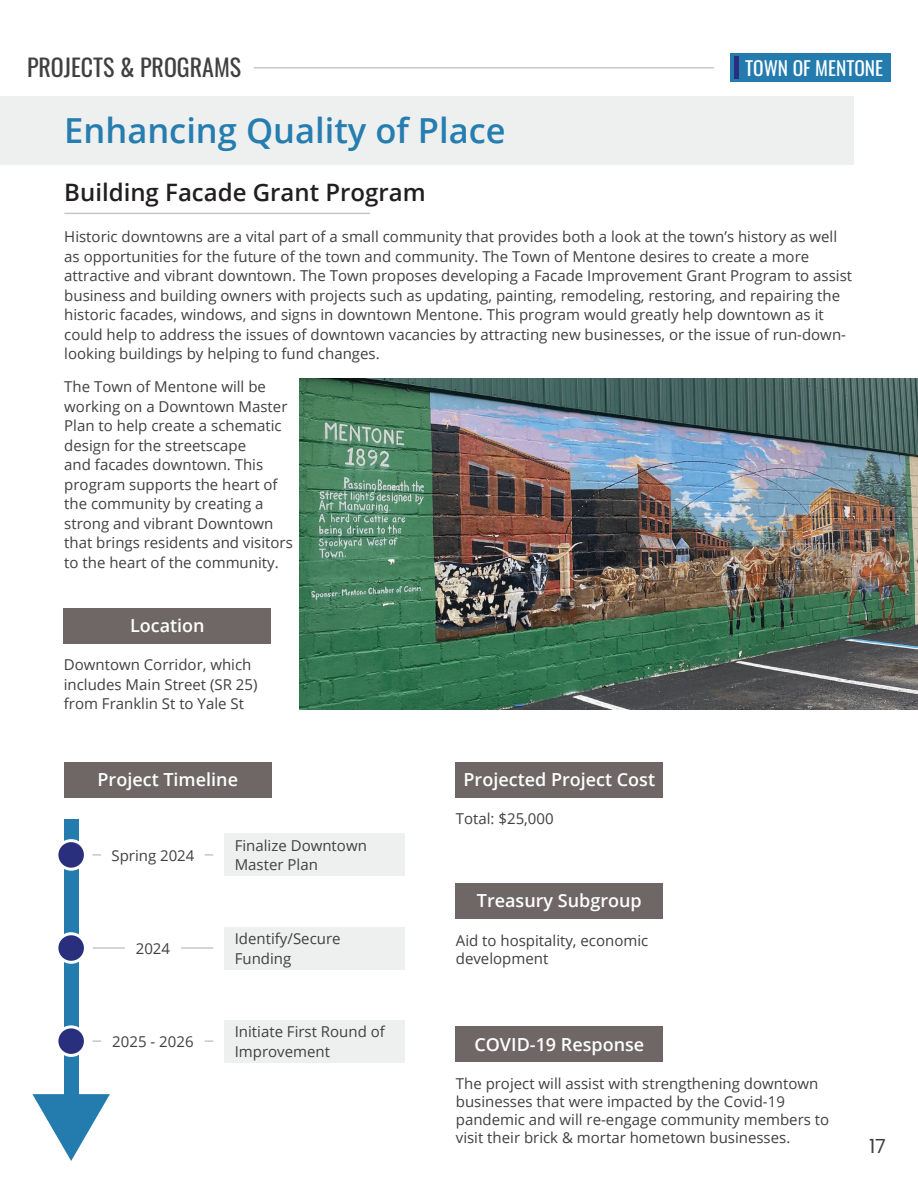
<style>
.page{position:relative;width:918px;height:1188px;background:#fff}
.page>*{position:absolute;margin:0;border:0;box-sizing:border-box;transform-origin:0 0}
.t1{font:600 34.5px "Open Sans";color:#267daf}
.t2{font:600 24px "Open Sans";color:#231f20}
.t3{font:24px "Oswald";color:#413f41}
.t4{font:19.5px "Oswald";color:#fff}
.t5{font:19.5px "Poppins";color:#413f41}
.t6{font:600 18px "Open Sans";color:#fff}
.t7{font:15px/19.5px "Open Sans";color:#413f41}
</style>
<div class="page">
<div style="left:730px;top:54px;width:161px;height:28px;background:#247cae"></div>
<hr style="left:734px;top:56px;width:4px;height:23px;background:#292f7c">
<div style="left:0;top:96px;width:854px;height:69px;background:#eef0f0"></div>
<hr style="left:64px;top:213px;width:306px;height:1px;background:#c6c7c9">
<hr style="left:254px;top:67px;width:460px;height:2px;background:#c6c7c9">
<div style="left:64px;top:608px;width:207px;height:36px;background:#6e6765"></div>
<div style="left:456px;top:1027px;width:207px;height:35px;background:#6e6765"></div>
<div style="left:456px;top:883px;width:207px;height:36px;background:#6e6765"></div>
<div style="left:224px;top:927px;width:180px;height:42px;background:#eef0f0"></div>
<div style="left:224px;top:1020px;width:180px;height:43px;background:#eef0f0"></div>
<div style="left:224px;top:834px;width:180px;height:42px;background:#eef0f0"></div>
<svg style="left:93px;top:854px;width:8px;height:2px"></svg>
<hr style="left:93px;top:947px;width:32px;height:2px;background:#c6c7c9">
<hr style="left:181px;top:947px;width:32px;height:2px;background:#c6c7c9">
<svg style="left:93px;top:1040px;width:8px;height:2px"></svg>
<svg style="left:205px;top:854px;width:8px;height:2px"></svg>
<svg style="left:205px;top:1040px;width:8px;height:2px"></svg>
<svg style="left:32px;top:1094px;width:78px;height:67px"></svg>
<div style="left:64px;top:819px;width:14px;height:281px;background:#247cae"></div>
<div style="left:57px;top:841px;width:28px;height:28px;background:#292f7c;border-radius:50%"></div>
<div style="left:55px;top:839px;width:32px;height:32px;border:3px solid #fff;border-radius:50%"></div>
<div style="left:57px;top:934px;width:28px;height:28px;background:#292f7c;border-radius:50%"></div>
<div style="left:55px;top:932px;width:32px;height:32px;border:3px solid #fff;border-radius:50%"></div>
<div style="left:57px;top:1027px;width:28px;height:28px;background:#292f7c;border-radius:50%"></div>
<div style="left:55px;top:1025px;width:32px;height:32px;border:3px solid #fff;border-radius:50%"></div>
<div style="left:64px;top:762px;width:207px;height:36px;background:#6e6765"></div>
<div style="left:456px;top:762px;width:207px;height:36px;background:#6e6765"></div>
<img style="left:300px;top:378px;width:618px;height:331px">
<h2 class="t3" style="left:27px;top:55px;width:216px">PROJECTS &amp; PROGRAMS</h2>
<h1 class="t1" style="left:64px;top:107px;width:443px">Enhancing Quality of Place</h1>
<h2 class="t2" style="left:64px;top:175px;width:363px">Building Facade Grant Program</h2>
<h3 class="t4" style="left:745px;top:58px;width:140px">TOWN OF MENTONE</h3>
<p class="t7" style="left:64px;top:226px;width:789px">Historic downtowns are a vital part of a small community that provides both a look at the town’s history as well as opportunities for the future of the town and community. The Town of Mentone desires to create a more attractive and vibrant downtown. The Town proposes developing a Facade Improvement Grant Program to assist business and building owners with projects such as updating, painting, remodeling, restoring, and repairing the historic facades, windows, and signs in downtown Mentone. This program would greatly help downtown as it could help to address the issues of downtown vacancies by attracting new businesses, or the issue of run-down&shy;looking buildings by helping to fund changes.</p>
<p class="t7" style="left:64px;top:376px;width:230px">The Town of Mentone will be working on a Downtown Master<br>Plan to help create a schematic design for the streetscape<br>and facades downtown. This program supports the heart of the community by creating a strong and vibrant Downtown that brings residents and visitors to the heart of the community.</p>
<p class="t6" style="left:130px;top:613px;width:76px">Location</p>
<p class="t7" style="left:64px;top:655px;width:195px">Downtown Corridor, which includes Main Street (SR 25) from Franklin St to Yale St</p>
<p class="t6" style="left:98px;top:767px;width:142px">Project Timeline</p>
<p class="t7" style="left:111px;top:845px;width:85px">Spring 2024</p>
<p class="t7" style="left:136px;top:938px;width:36px">2024</p>
<p class="t7" style="left:112px;top:1031px;width:83px">2025 - 2026</p>
<p class="t7" style="left:235px;top:835px;width:134px">Finalize Downtown<br>Master Plan</p>
<p class="t7" style="left:235px;top:928px;width:107px">Identify/Secure<br>Funding</p>
<p class="t7" style="left:235px;top:1022px;width:152px">Initiate First Round of<br>Improvement</p>
<p class="t6" style="left:464px;top:767px;width:193px">Projected Project Cost</p>
<p class="t7" style="left:456px;top:809px;width:99px">Total: $25,000</p>
<p class="t6" style="left:477px;top:888px;width:166px">Treasury Subgroup</p>
<p class="t7" style="left:456px;top:931px;width:194px;line-height:18px">Aid to hospitality, economic development</p>
<p class="t6" style="left:474px;top:1032px;width:171px">COVID-19 Response</p>
<p class="t7" style="left:456px;top:1074px;width:375px;line-height:18px">The project will assist with strengthening downtown businesses that were impacted by the Covid-19 pandemic and will re-engage community members to visit their brick &amp; mortar hometown businesses.</p>
<h3 class="t5" style="left:869px;top:1135px;width:18px">17</h3>
</div>
